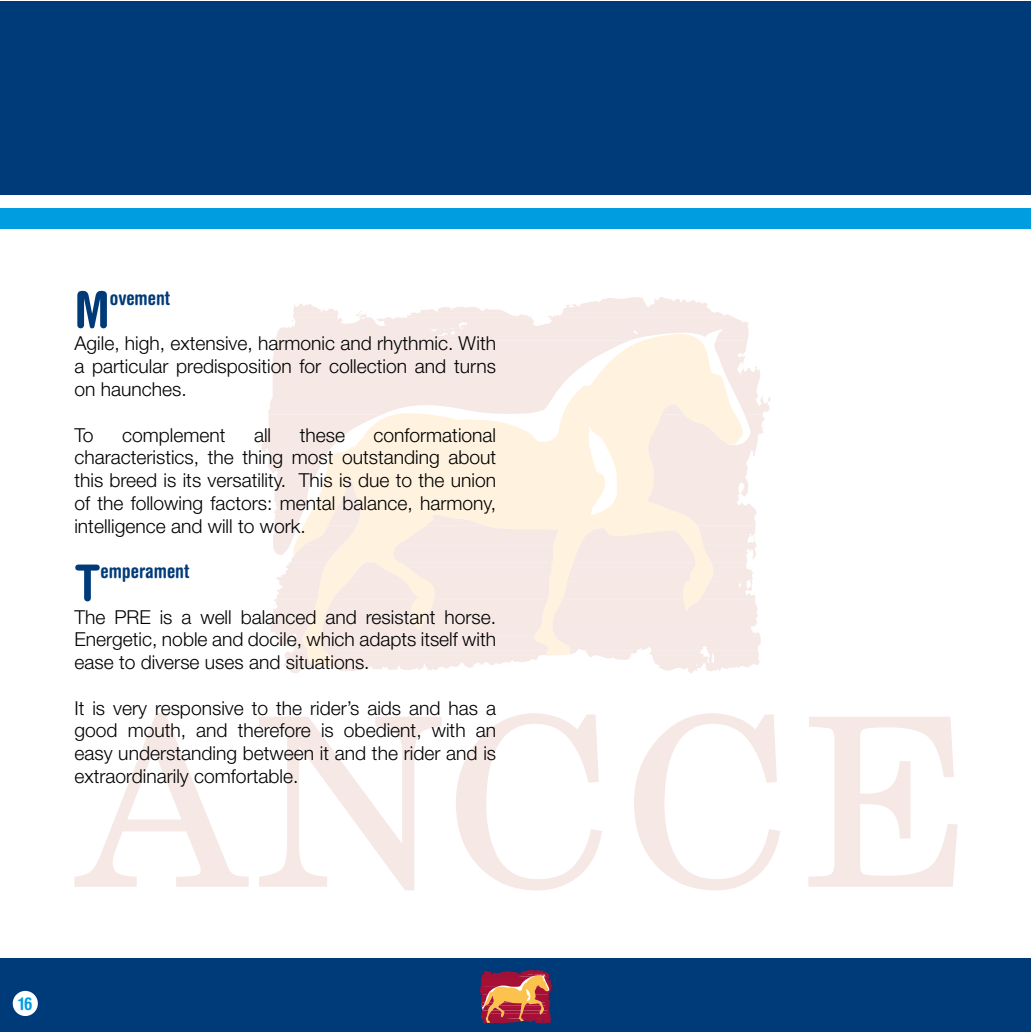
<style>
.page{position:relative;width:1032px;height:1032px;background:#fff}
.page>*{position:absolute;margin:0;border:0;box-sizing:border-box;transform-origin:0 0}
.t1{font:700 condensed 50.23px "Helvetica Rounded";color:#003b79}
.t2{font:300 19.25px/22.8px "Helvetica Neue";color:#000;text-align:justify}
.t3{font:700 condensed 19.25px "Helvetica Rounded";color:#003b79}
.t4{font:700 condensed 17.5px "Helvetica Rounded";color:#009ee0}
</style>
<div class="page">
<svg style="left:74px;top:713px;width:175px;height:174px"></svg>
<svg style="left:259px;top:717px;width:182px;height:173px"></svg>
<svg style="left:456px;top:713px;width:146px;height:177px"></svg>
<svg style="left:634px;top:713px;width:146px;height:177px"></svg>
<svg style="left:808px;top:717px;width:149px;height:170px"></svg>
<svg style="left:261px;top:297px;width:509px;height:377px"></svg>
<div style="left:0;top:1px;width:1031px;height:194px;background:#003b79"></div>
<div style="left:0;top:958px;width:1031px;height:74px;background:#003b79"></div>
<div style="left:0;top:208px;width:1031px;height:21px;background:#009ee0"></div>
<div style="left:13px;top:991px;width:25px;height:25px;background:#fff;border-radius:50%"></div>
<svg style="left:480px;top:970px;width:72px;height:54px;background:#b0524e"></svg>
<h1 class="t1" style="left:74px;top:279px;width:37px">M</h1>
<p class="t3" style="left:110px;top:286px;width:62px">ovement</p>
<p class="t2" style="left:74px;top:332px;width:423px">Agile, high, extensive, harmonic and rhythmic. With a particular predisposition for collection and turns on haunches.</p>
<p class="t2" style="left:74px;top:423px;width:21px">To</p>
<p class="t2" style="left:122px;top:423px;width:105px">complement</p>
<p class="t2" style="left:254px;top:423px;width:19px">all</p>
<p class="t2" style="left:300px;top:423px;width:47px">these</p>
<p class="t2" style="left:74px;top:423px;width:423px;text-indent:299px">conformational characteristics, the thing most outstanding about this breed is its versatility. This is due to the union of the following factors: mental balance, harmony, intelligence and will to work.</p>
<h1 class="t1" style="left:74px;top:552px;width:28px">T</h1>
<p class="t3" style="left:101px;top:559px;width:90px">emperament</p>
<p class="t2" style="left:74px;top:605px;width:423px">The PRE is a well balanced and resistant horse.<br>Energetic, noble and docile, which adapts itself with ease to diverse uses and situations.</p>
<p class="t2" style="left:74px;top:696px;width:423px">It is very responsive to the rider’s aids and has a good mouth, and therefore is obedient, with an easy understanding between it and the rider and is extraordinarily comfortable.</p>
<p class="t4" style="left:18px;top:993px;width:16px">16</p>
</div>
